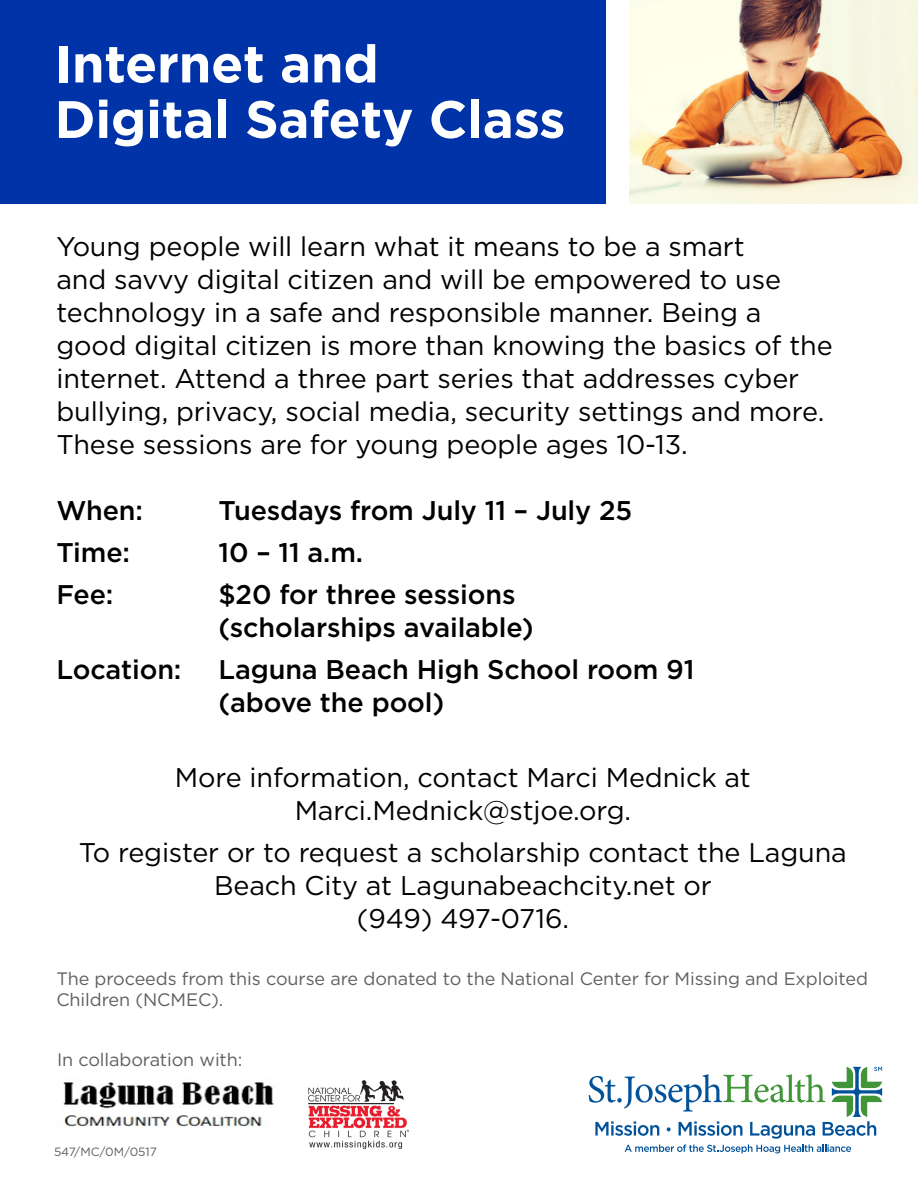
<style>
.page{position:relative;width:918px;height:1188px;background:#fff}
.page>*{position:absolute;margin:0;border:0;box-sizing:border-box;transform-origin:0 0}
.t1{font:700 52.5px "Gotham";letter-spacing:-.005em;color:#fff}
.HEADLINE_ARCHER_30{font:27px/33px "Gotham";letter-spacing:-.005em;color:#000}
.HEADLINE_ARCHER_30-2{font:500 27px "Gotham";letter-spacing:-.005em;color:#000}
.t2{font:18px/21px "Gotham";letter-spacing:-.005em;color:#5f5f62}
.BODY_GOTHAM_9_13{font:12px "Gotham";letter-spacing:-.005em;color:#5f5f62}
</style>
<div class="page">
<svg style="left:589px;top:1067px;width:293px;height:86px"></svg>
<div style="left:0;top:0;width:606px;height:203px;background:#0033a8"></div>
<img style="left:630px;top:0;width:288px;height:203px">
<img style="left:63px;top:1082px;width:211px;height:44px">
<img style="left:308px;top:1080px;width:101px;height:68px">
<p class="t1" style="left:55px;top:29px;width:326px">Internet and</p>
<p class="t1" style="left:55px;top:85px;width:512px">Digital Safety Class</p>
<p class="HEADLINE_ARCHER_30" style="left:56px;top:229px;width:778px">Young people will learn what it means to be a smart<br>and savvy digital citizen and will be empowered to use technology in a safe and responsible manner. Being a good digital citizen is more than knowing the basics of the internet. Attend a three part series that addresses cyber bullying, privacy, social media, security settings and more.<br>These sessions are for young people ages 10-13.</p>
<p class="HEADLINE_ARCHER_30-2" style="left:56px;top:493px;width:88px">When:</p>
<p class="HEADLINE_ARCHER_30-2" style="left:218px;top:493px;width:415px">Tuesdays from July 11 – July 25</p>
<p class="HEADLINE_ARCHER_30-2" style="left:56px;top:535px;width:75px">Time:</p>
<p class="HEADLINE_ARCHER_30-2" style="left:218px;top:535px;width:146px">10 – 11 a.m.</p>
<p class="HEADLINE_ARCHER_30-2" style="left:56px;top:577px;width:59px">Fee:</p>
<p class="HEADLINE_ARCHER_30-2" style="left:218px;top:577px;width:299px">$20 for three sessions</p>
<p class="HEADLINE_ARCHER_30-2" style="left:218px;top:610px;width:317px">(scholarships available)</p>
<p class="HEADLINE_ARCHER_30-2" style="left:56px;top:652px;width:127px">Location:</p>
<p class="HEADLINE_ARCHER_30-2" style="left:218px;top:652px;width:478px">Laguna Beach High School room 91</p>
<p class="HEADLINE_ARCHER_30-2" style="left:218px;top:685px;width:227px">(above the pool)</p>
<p class="HEADLINE_ARCHER_30" style="left:175px;top:760px;width:577px">More information, contact Marci Mednick at</p>
<p class="HEADLINE_ARCHER_30" style="left:295px;top:793px;width:338px">Marci.Mednick@stjoe.org.</p>
<p class="HEADLINE_ARCHER_30" style="left:79px;top:835px;width:769px;text-align:center">To register or to request a scholarship contact the Laguna<br>Beach City at Lagunabeachcity.net or</p>
<p class="HEADLINE_ARCHER_30" style="left:357px;top:901px;width:214px">(949) 497-0716.</p>
<p class="t2" style="left:56px;top:968px;width:813px">The proceeds from this course are donated to the National Center for Missing and Exploited<br>Children (NCMEC).</p>
<p class="t2" style="left:57px;top:1049px;width:187px">In collaboration with:</p>
<p class="BODY_GOTHAM_9_13" style="left:54px;top:1144px;width:105px">547/MC/0M/0517</p>
</div>
